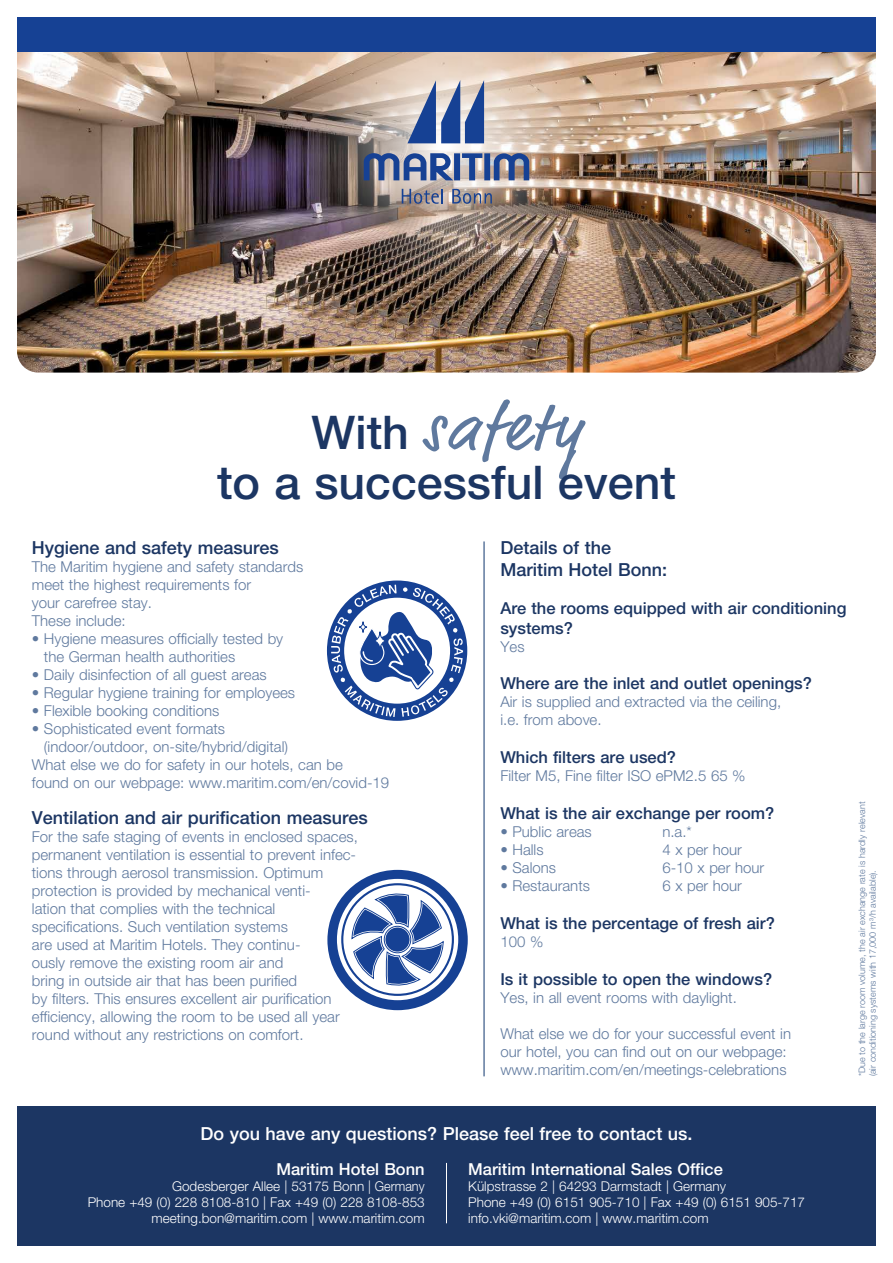
<style>
.page{position:relative;width:893px;height:1263px;background:#fff}
.page>*{position:absolute;margin:0;border:0;box-sizing:border-box;transform-origin:0 0}
.t1{font:67.5px "Market Pro";letter-spacing:.05em;color:#5f799e}
.t2{font:500 46.5px "Helvetica Neue LT Pro";color:#1c3663}
.t3{font:500 18px/21.6px "Helvetica Neue LT Pro";color:#1c3663}
.t4{font:500 18px "Helvetica Neue LT Pro";color:#fff}
.t5{font:500 16.5px/19.8px "Helvetica Neue LT Pro";color:#1c3663}
.t6{font:500 16.5px "Helvetica Neue LT Pro";color:#fff}
.t7{font:300 15px/18px "Helvetica Neue LT Pro";color:#5f799e}
.t8{font:300 13.5px/16.2px "Helvetica Neue LT Pro";color:#fff}
.t9{font:300 9px/10.8px "Helvetica Neue LT Pro";color:#5f799e}
.s1{font-family:"Helvetica Neue LT Pro";font-weight:500;font-size:46.5px;color:#1c3663}
</style>
<div class="page">
<div style="left:17px;top:1106px;width:859px;height:140px;background:#1c3663"></div>
<img style="left:17px;top:51px;width:859px;height:322px">
<img style="left:294px;top:51px;width:305px;height:240px">
<svg style="left:407px;top:80px;width:77px;height:63px;background:#7d8eb3"></svg>
<svg style="left:364px;top:153px;width:165px;height:27px;background:#6d7da5"></svg>
<svg style="left:402px;top:189px;width:41px;height:15px"></svg>
<svg style="left:452px;top:189px;width:40px;height:15px"></svg>
<div style="left:17px;top:17px;width:859px;height:34px;background:#164194"></div>
<hr style="left:483px;top:541px;width:2px;height:535px;background:#5f799e">
<div style="left:327px;top:580px;width:140px;height:141px;border:17px solid #164194;border-radius:50%"></div>
<svg style="left:331px;top:585px;width:132px;height:132px"></svg>
<svg style="left:327px;top:870px;width:141px;height:140px;background:#4063a7"></svg>
<div style="left:344px;top:886px;width:107px;height:107px;background:#fff;border-radius:50%"></div>
<div style="left:337px;top:879px;width:121px;height:121px;border:4px solid #fff;border-radius:50%"></div>
<div style="left:348px;top:889px;width:99px;height:100px;border:4px solid #fff;border-radius:50%"></div>
<svg style="left:351px;top:892px;width:93px;height:119px"></svg>
<hr style="left:446px;top:1163px;width:1px;height:60px;background:#fff">
<h1 class="t1" style="left:312px;top:382px;width:271px"><span class="s1">With</span> safety</h1>
<h2 class="t2" style="left:217px;top:454px;width:460px">to a successful event</h2>
<p class="t3" style="left:32px;top:537px;width:248px">Hygiene and safety measures</p>
<p class="t7" style="left:32px;top:558px;width:273px">The Maritim hygiene and safety standards meet the highest requirements for<br>your carefree stay.<br>These include:</p>
<p class="t7" style="left:44px;top:630px;width:241px;text-indent:-12px">• Hygiene measures officially tested by the German health authorities</p>
<p class="t7" style="left:32px;top:666px;width:236px">• Daily disinfection of all guest areas</p>
<p class="t7" style="left:32px;top:684px;width:265px">• Regular hygiene training for employees</p>
<p class="t7" style="left:32px;top:702px;width:189px">• Flexible booking conditions</p>
<p class="t7" style="left:32px;top:720px;width:195px">• Sophisticated event formats</p>
<p class="t7" style="left:44px;top:738px;width:246px">(indoor/outdoor, on-site/hybrid/digital)</p>
<p class="t7" style="left:32px;top:756px;width:312px">What else we do for safety in our hotels, can be</p>
<p class="t7" style="left:32px;top:774px;width:359px">found on our webpage: www.maritim.com/en/covid-19</p>
<p class="t3" style="left:32px;top:807px;width:337px">Ventilation and air purification measures</p>
<p class="t7" style="left:32px;top:828px;width:327px">For the safe staging of events in enclosed spaces, permanent ventilation is essential to prevent infec&shy;tions through aerosol transmission. Optimum protection is provided by mechanical venti-<br>lation that complies with the technical specifications. Such ventilation systems<br>are used at Maritim Hotels. They continu-<br>ously remove the existing room air and<br>bring in outside air that has been purified<br>by filters. This ensures excellent air purification efficiency, allowing the room to be used all year round without any restrictions on comfort.</p>
<p class="t3" style="left:500px;top:537px;width:168px">Details of the<br>Maritim Hotel Bonn:</p>
<p class="t5" style="left:500px;top:598px;width:348px">Are the rooms equipped with air conditioning systems?</p>
<p class="t7" style="left:500px;top:637px;width:26px">Yes</p>
<p class="t5" style="left:500px;top:673px;width:313px">Where are the inlet and outlet openings?</p>
<p class="t7" style="left:500px;top:693px;width:282px">Air is supplied and extracted via the ceiling, i.e. from above.</p>
<p class="t5" style="left:500px;top:747px;width:177px">Which filters are used?</p>
<p class="t7" style="left:500px;top:766px;width:247px">Filter M5, Fine filter ISO ePM2.5 65 %</p>
<p class="t5" style="left:500px;top:803px;width:275px">What is the air exchange per room?</p>
<p class="t7" style="left:500px;top:822px;width:93px">• Public areas</p>
<p class="t7" style="left:662px;top:822px;width:31px">n.a.*</p>
<p class="t7" style="left:500px;top:840px;width:45px">• Halls</p>
<p class="t7" style="left:662px;top:840px;width:81px">4 x per hour</p>
<p class="t7" style="left:500px;top:858px;width:57px">• Salons</p>
<p class="t7" style="left:662px;top:858px;width:103px">6-10 x per hour</p>
<p class="t7" style="left:500px;top:876px;width:91px">• Restaurants</p>
<p class="t7" style="left:662px;top:876px;width:81px">6 x per hour</p>
<p class="t5" style="left:500px;top:913px;width:276px">What is the percentage of fresh air?</p>
<p class="t7" style="left:500px;top:932px;width:44px">100 %</p>
<p class="t5" style="left:500px;top:968px;width:273px">Is it possible to open the windows?</p>
<p class="t7" style="left:500px;top:988px;width:238px">Yes, in all event rooms with daylight.</p>
<p class="t7" style="left:500px;top:1024px;width:292px">What else we do for your successful event in our hotel, you can find out on our webpage: www.maritim.com/en/meetings-celebrations</p>
<p class="t9" style="left:856px;top:1076px;width:276px;rotate:-90deg">*Due to the large room volume, the air exchange rate is hardly relevant (air conditioning systems with 17,000 m³/h available).</p>
<p class="t4" style="left:200px;top:1123px;width:493px">Do you have any questions? Please feel free to contact us.</p>
<p class="t6" style="left:468px;top:1159px;width:256px">Maritim International Sales Office</p>
<p class="t8" style="left:468px;top:1178px;width:338px">Külpstrasse 2 | 64293 Darmstadt | Germany<br>Phone +49 (0) 6151 905-710 | Fax +49 (0) 6151 905-717 info.vki@maritim.com | www.maritim.com</p>
<p class="t6" style="left:276px;top:1159px;width:150px">Maritim Hotel Bonn</p>
<p class="t8" style="left:88px;top:1178px;width:338px;text-align:right">Godesberger Allee | 53175 Bonn | Germany<br>Phone +49 (0) 228 8108-810 | Fax +49 (0) 228 8108-853 meeting.bon@maritim.com | www.maritim.com</p>
</div>
